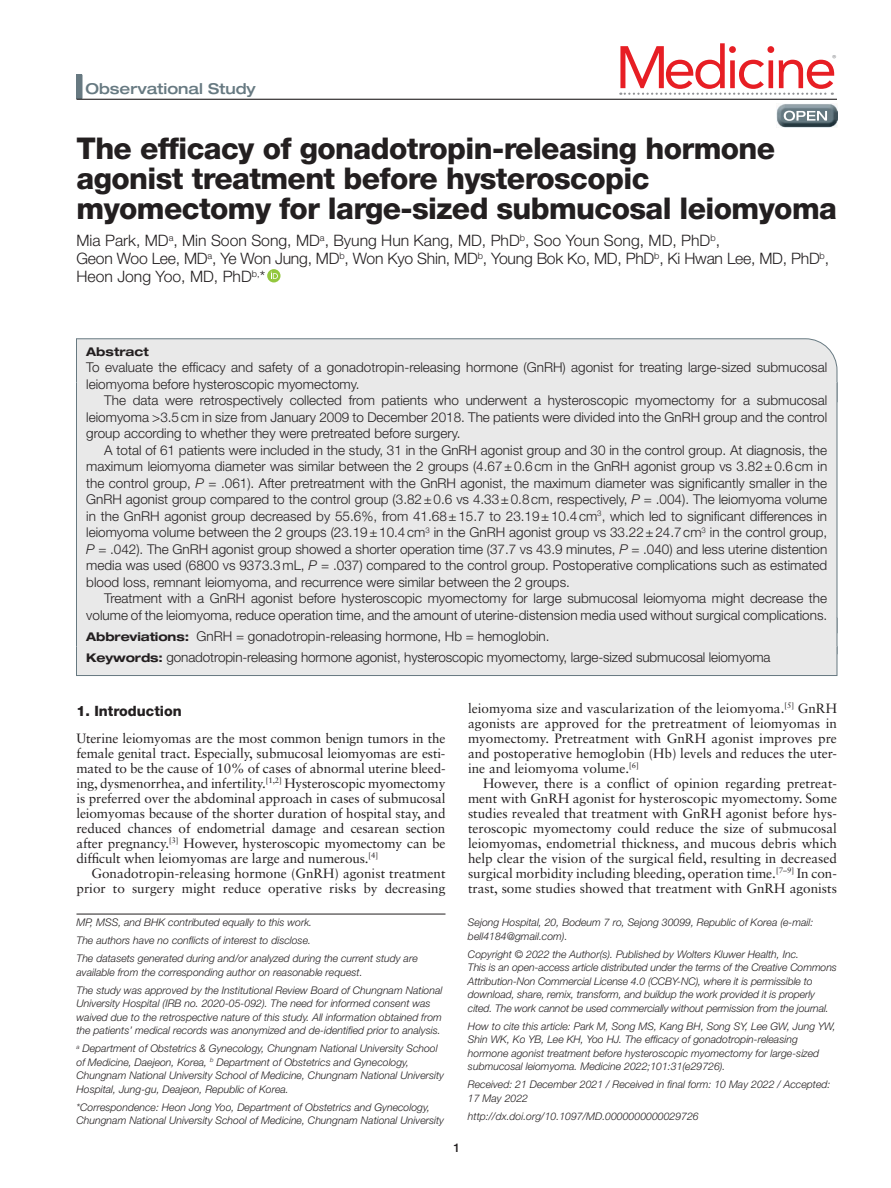
<style>
.page{position:relative;width:891px;height:1188px;background:#fff}
.page>*{position:absolute;margin:0;border:0;box-sizing:border-box;transform-origin:0 0}
.t1{font:59.4px "Avenir";letter-spacing:-.06em;color:#e71e24}
.t2{font:800 30px/30px "Helvetica Neue LT Std";letter-spacing:-.02em;color:#231f20}
.t3{font:300 15.75px/18px "Helvetica Neue LT Std";color:#231f20}
.t4{font:500 expanded 15px "Helvetica Neue LT Std";color:#667981}
.t5{font:800 14.25px "Helvetica Neue LT Std";color:#231f20}
.t6{font:300 13.5px/16.5px "Helvetica Neue LT Std";color:#231f20}
.t7{font:13.5px/15px "Sabon LT Std";color:#231f20;text-align:justify}
.t8{font:700 expanded 12px "Helvetica Neue LT Std";color:#231f20}
.t9{font:500 12px "Helvetica Neue LT Std";color:#231f20}
.t10{font:italic 300 10.5px/13.5px "Helvetica Neue LT Std";color:#231f20}
.t11{font:500 10.35px "Akzidenz Grotesk BE";color:#909295}
.s1{font-style:italic}
.s2{font-weight:700;font-stretch:expanded;font-size:12px}
</style>
<div class="page">
<div style="left:76px;top:74px;width:6px;height:25px;background:#677981"></div>
<hr style="left:76px;top:99px;width:761px;height:1px;background:#231f20">
<img style="left:776px;top:104px;width:61px;height:24px">
<svg style="left:784px;top:111px;width:43px;height:10px"></svg>
<svg style="left:620px;top:93px;width:213px;height:2px"></svg>
<div style="left:76px;top:338px;width:762px;height:65px;background:#e9e9e9"></div>
<div style="left:76px;top:382px;width:761px;height:252px;background:#e9e9e9"></div>
<div style="left:76px;top:618px;width:761px;height:37px;background:#e9e9e9"></div>
<div style="left:76px;top:646px;width:761px;height:30px;background:#e9e9e9"></div>
<div style="left:76px;top:646px;width:761px;height:30px;border:1px solid #677981"></div>
<div style="left:267px;top:269px;width:13px;height:13px;background:#93c73e;border-radius:50%"></div>
<svg style="left:271px;top:272px;width:7px;height:7px"></svg>
<hr style="left:76px;top:914px;width:370px;height:1px;background:#231f20">
<p class="t4" style="left:86px;top:80px;width:172px">Observational Study</p>
<h1 class="t1" style="left:615px;top:33px;width:223px">Medicine</h1>
<p class="t11" style="left:832px;top:52px;width:6px">®</p>
<h2 class="t2" style="left:76px;top:134px;width:762px">The efficacy of gonadotropin-releasing hormone agonist treatment before hysteroscopic myomectomy for large-sized submucosal leiomyoma</h2>
<p class="t3" style="left:76px;top:231px;width:754px">Mia Park, MD<sup>a</sup>, Min Soon Song, MD<sup>a</sup>, Byung Hun Kang, MD, PhD<sup>b</sup>, Soo Youn Song, MD, PhD<sup>b</sup>,<br>Geon Woo Lee, MD<sup>a</sup>, Ye Won Jung, MD<sup>b</sup>, Won Kyo Shin, MD<sup>b</sup>, Young Bok Ko, MD, PhD<sup>b</sup>, Ki Hwan Lee, MD, PhD<sup>b</sup>,<br>Heon Jong Yoo, MD, PhD<sup>b,</sup>*</p>
<p class="t8" style="left:86px;top:344px;width:64px">Abstract</p>
<p class="t6" style="left:86px;top:359px;width:742px">To evaluate the efficacy and safety of a gonadotropin-releasing hormone (GnRH) agonist for treating large-sized submucosal leiomyoma before hysteroscopic myomectomy.</p>
<p class="t6" style="left:86px;top:392px;width:743px;text-align:justify;text-indent:18px">The data were retrospectively collected from patients who underwent a hysteroscopic myomectomy for a submucosal leiomyoma &gt;3.5cm in size from January 2009 to December 2018. The patients were divided into the GnRH group and the control group according to whether they were pretreated before surgery.</p>
<p class="t6" style="left:86px;top:442px;width:743px;text-align:justify;text-indent:18px">A total of 61 patients were included in the study, 31 in the GnRH agonist group and 30 in the control group. At diagnosis, the maximum leiomyoma diameter was similar between the 2 groups (4.67±0.6cm in the GnRH agonist group vs 3.82±0.6cm in the control group, <span class="s1">P</span> = .061). After pretreatment with the GnRH agonist, the maximum diameter was significantly smaller in the GnRH agonist group compared to the control group (3.82±0.6 vs 4.33±0.8cm, respectively, <span class="s1">P</span> = .004). The leiomyoma volume in the GnRH agonist group decreased by 55.6%, from 41.68±15.7 to 23.19±10.4cm<sup>3</sup>, which led to significant differences in leiomyoma volume between the 2 groups (23.19±10.4cm<sup>3</sup> in the GnRH agonist group vs 33.22±24.7cm<sup>3</sup> in the control group, <span class="s1">P</span> = .042). The GnRH agonist group showed a shorter operation time (37.7 vs 43.9 minutes, <span class="s1">P</span> = .040) and less uterine distention media was used (6800 vs 9373.3mL, <span class="s1">P</span> = .037) compared to the control group. Postoperative complications such as estimated blood loss, remnant leiomyoma, and recurrence were similar between the 2 groups.</p>
<p class="t6" style="left:86px;top:590px;width:743px;text-align:right">Treatment with a GnRH agonist before hysteroscopic myomectomy for large submucosal leiomyoma might decrease the volume of the leiomyoma, reduce operation time, and the amount of uterine-distension media used without surgical complications.</p>
<p class="t6" style="left:86px;top:625px;width:686px;line-height:21px"><span class="s2">Abbreviations:</span> GnRH = gonadotropin-releasing hormone, Hb = hemoglobin.<br><span class="s2">Keywords:</span> gonadotropin-releasing hormone agonist, hysteroscopic myomectomy, large-sized submucosal leiomyoma</p>
<p class="t5" style="left:76px;top:702px;width:107px">1. Introduction</p>
<p class="t7" style="left:76px;top:731px;width:371px">Uterine leiomyomas are the most common benign tumors in the female genital tract. Especially, submucosal leiomyomas are esti&shy;mated to be the cause of 10% of cases of abnormal uterine bleed&shy;ing, dysmenorrhea, and infertility.<sup>[1,2]</sup> Hysteroscopic myomectomy is preferred over the abdominal approach in cases of submucosal leiomyomas because of the shorter duration of hospital stay, and reduced chances of endometrial damage and cesarean section after pregnancy.<sup>[3]</sup> However, hysteroscopic myomectomy can be difficult when leiomyomas are large and numerous.<sup>[4]</sup></p>
<p class="t7" style="left:77px;top:866px;width:371px;text-align:right">Gonadotropin-releasing hormone (GnRH) agonist treatment prior to surgery might reduce operative risks by decreasing</p>
<p class="t10" style="left:76px;top:914px;width:343px;line-height:18px">MP, MSS, and BHK contributed equally to this work.<br>The authors have no conflicts of interest to disclose.<br>The datasets generated during and/or analyzed during the current study are</p>
<p class="t10" style="left:76px;top:963px;width:368px;line-height:18px">available from the corresponding author on reasonable request.<br>The study was approved by the Institutional Review Board of Chungnam National</p>
<p class="t10" style="left:76px;top:997px;width:367px">University Hospital (IRB no. 2020-05-092). The need for informed consent was waived due to the retrospective nature of this study. All information obtained from the patients’ medical records was anonymized and de-identified prior to analysis.</p>
<p class="t10" style="left:76px;top:1042px;width:369px"><sup>a</sup> Department of Obstetrics &amp; Gynecology, Chungnam National University School of Medicine, Daejeon, Korea, <sup>b</sup> Department of Obstetrics and Gynecology, Chungnam National University School of Medicine, Chungnam National University Hospital, Jung-gu, Deajeon, Republic of Korea.</p>
<p class="t10" style="left:76px;top:1100px;width:369px">*Correspondence: Heon Jong Yoo, Department of Obstetrics and Gynecology,<br>Chungnam National University School of Medicine, Chungnam National University</p>
<p class="t9" style="left:453px;top:1140px;width:8px">1</p>
<p class="t7" style="left:468px;top:701px;width:371px">leiomyoma size and vascularization of the leiomyoma.<sup>[5]</sup> GnRH agonists are approved for the pretreatment of leiomyomas in myomectomy. Pretreatment with GnRH agonist improves pre and postoperative hemoglobin (Hb) levels and reduces the uter&shy;ine and leiomyoma volume.<sup>[6]</sup></p>
<p class="t7" style="left:468px;top:776px;width:371px;text-indent:15px">However, there is a conflict of opinion regarding pretreat&shy;ment with GnRH agonist for hysteroscopic myomectomy. Some studies revealed that treatment with GnRH agonist before hys&shy;teroscopic myomectomy could reduce the size of submucosal leiomyomas, endometrial thickness, and mucous debris which help clear the vision of the surgical field, resulting in decreased surgical morbidity including bleeding, operation time.<sup>[7–9]</sup> In con&shy;trast, some studies showed that treatment with GnRH agonists</p>
<p class="t10" style="left:468px;top:916px;width:347px">Sejong Hospital, 20, Bodeum 7 ro, Sejong 30099, Republic of Korea (e-mail: bell4184@gmail.com).</p>
<p class="t10" style="left:468px;top:947px;width:370px">Copyright © 2022 the Author(s). Published by Wolters Kluwer Health, Inc.<br>This is an open-access article distributed under the terms of the Creative Commons Attribution-Non Commercial License 4.0 (CCBY-NC), where it is permissible to download, share, remix, transform, and buildup the work provided it is properly cited. The work cannot be used commercially without permission from the journal.</p>
<p class="t10" style="left:468px;top:1019px;width:369px">How to cite this article: Park M, Song MS, Kang BH, Song SY, Lee GW, Jung YW, Shin WK, Ko YB, Lee KH, Yoo HJ. The efficacy of gonadotropin-releasing hormone agonist treatment before hysteroscopic myomectomy for large-sized submucosal leiomyoma. Medicine 2022;101:31(e29726).</p>
<p class="t10" style="left:468px;top:1078px;width:364px">Received: 21 December 2021 / Received in final form: 10 May 2022 / Accepted:<br>17 May 2022</p>
<p class="t10" style="left:468px;top:1109px;width:232px">http://dx.doi.org/10.1097/MD.0000000000029726</p>
</div>
